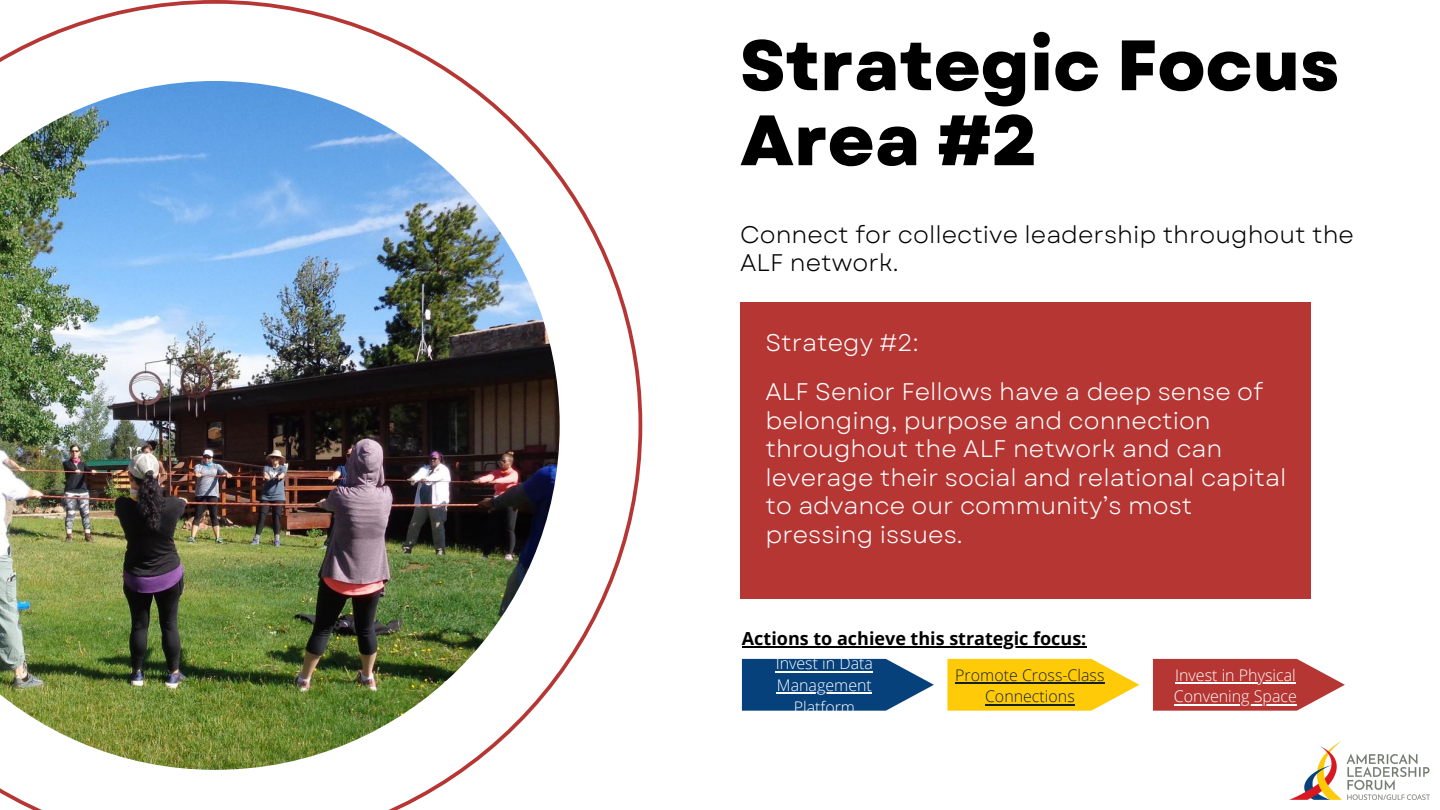
<style>
.page{position:relative;width:1440px;height:810px;background:#fff}
.page>*{position:absolute;margin:0;border:0;box-sizing:border-box;transform-origin:0 0}
.t1{font:800 71.1px/75px "Garet";color:#000}
.t2{font:24px/28.5px "Garet";color:#fff}
.t3{font:24px/28.5px "Garet";color:#000}
.t4{font:700 18px "Open Sans";color:#000}
.t5{font:300 16px/21.8px "Open Sans";color:#fff;text-align:center}
.t6{font:300 16px/21.8px "Open Sans";color:#151f28;text-align:center}
</style>
<div class="page">
<div style="left:740px;top:302px;width:571px;height:297px;background:#b53633"></div>
<svg style="left:0;top:0;width:642px;height:810px"></svg>
<img style="left:0;top:81px;width:560px;height:689px">
<svg style="left:742px;top:659px;width:192px;height:52px;background:#2b5d8f"></svg>
<hr style="left:776px;top:671px;width:97px;height:1px;background:#fff">
<hr style="left:777px;top:693px;width:95px;height:1px;background:#fff">
<svg style="left:947px;top:659px;width:192px;height:52px;background:#fcd029"></svg>
<hr style="left:955px;top:682px;width:150px;height:2px;background:#151f28">
<hr style="left:985px;top:704px;width:90px;height:1px;background:#151f28">
<svg style="left:1153px;top:659px;width:192px;height:52px;background:#bf5350"></svg>
<hr style="left:1175px;top:682px;width:121px;height:2px;background:#fff">
<hr style="left:1174px;top:704px;width:123px;height:1px;background:#fff">
<hr style="left:742px;top:646px;width:345px;height:2px;background:#000">
<img style="left:1290px;top:741px;width:139px;height:59px">
<h1 class="t1" style="left:740px;top:28px;width:601px">Strategic Focus<br>Area #2</h1>
<p class="t3" style="left:740px;top:220px;width:615px">Connect for collective leadership throughout the<br>ALF network.</p>
<p class="t2" style="left:766px;top:317px;width:499px;line-height:49.7px">Strategy #2:<br>ALF Senior Fellows have a deep sense of</p>
<p class="t2" style="left:766px;top:406px;width:522px">belonging, purpose and connection throughout the ALF network and can leverage their social and relational capital to advance our community’s most pressing issues.</p>
<p class="t4" style="left:742px;top:626px;width:346px">Actions to achieve this strategic focus:</p>
<p class="t5" style="left:776px;top:652px;width:99px">Invest in Data<br>Management<br>Platform</p>
<p class="t6" style="left:955px;top:664px;width:151px">Promote Cross-Class<br>Connections</p>
<p class="t5" style="left:1174px;top:664px;width:124px;text-align:left">Invest in Physical<br>Convening Space</p>
</div>
